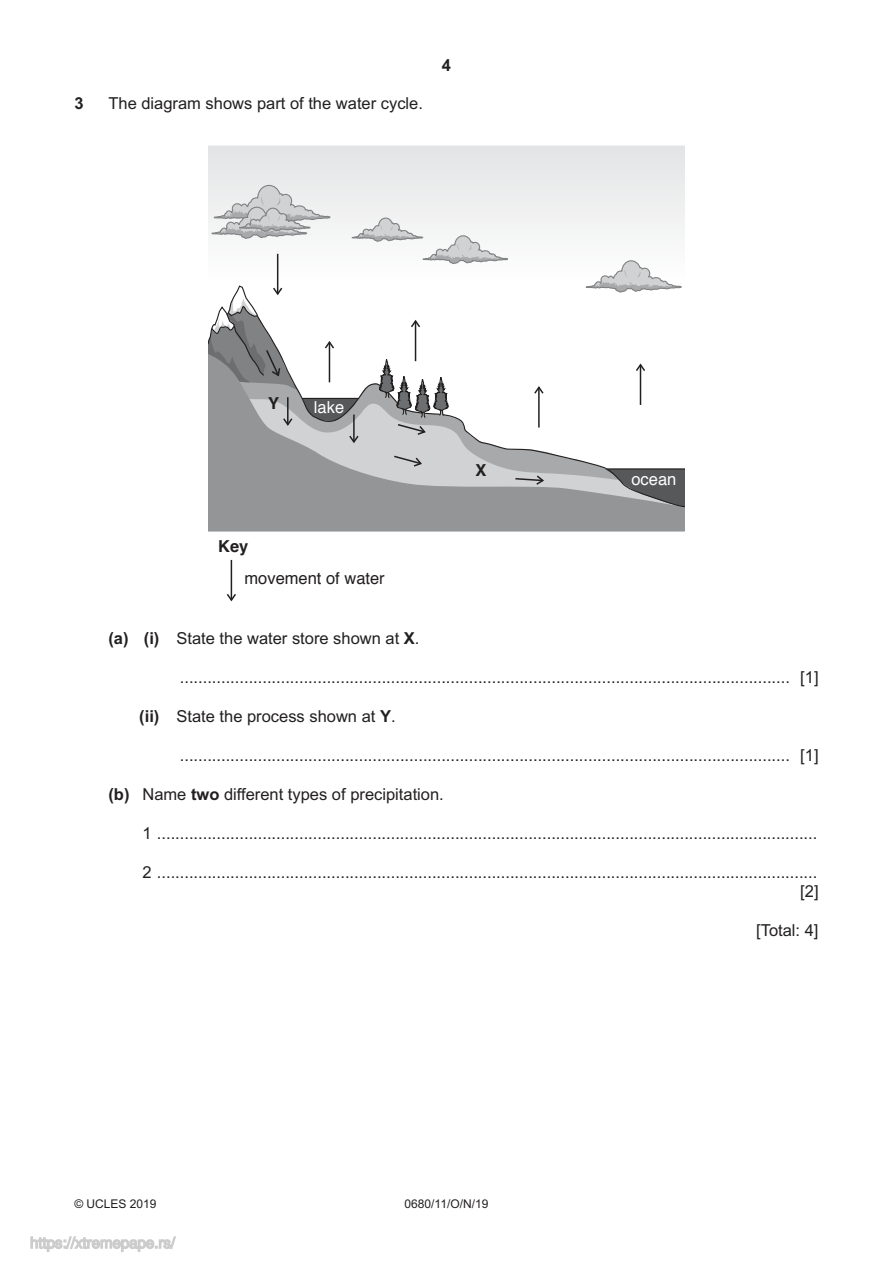
<style>
.page{position:relative;width:893px;height:1263px;background:#fff}
.page>*{position:absolute;margin:0;border:0;box-sizing:border-box;transform-origin:0 0}
.t1{font:16.5px/19.5px "Arial";color:#221f1f;text-align:right}
.t2{font:16.5px "Helvetica";color:#221f1f}
.t3{font:16.5px "Helvetica";color:#fff}
.t4{font:700 16.5px "Helvetica";color:#221f1f}
.t5{font:700 16.5px "Arial";color:#221f1f}
.t6{font:12px "Arial";color:#221f1f}
.s1{font-weight:700}
</style>
<div class="page">
<div style="left:208px;top:510px;width:477px;height:21px;background:#939597"></div>
<hr style="left:231px;top:560px;width:1px;height:40px;background:#221f1f">
<svg style="left:226px;top:592px;width:10px;height:10px"></svg>
<svg style="left:208px;top:184px;width:477px;height:326px"></svg>
<svg style="left:30px;top:1236px;width:146px;height:16px"></svg>
<p class="t5" style="left:74px;top:97px;width:11px">3</p>
<p class="t1" style="left:108px;top:95px;width:316px">The diagram shows part of the water cycle.</p>
<p class="t5" style="left:442px;top:59px;width:11px">4</p>
<p class="t4" style="left:268px;top:397px;width:13px">Y</p>
<p class="t3" style="left:314px;top:398px;width:32px">lake</p>
<p class="t4" style="left:218px;top:540px;width:32px">Key</p>
<p class="t2" style="left:244px;top:568px;width:142px">movement of water</p>
<p class="t4" style="left:475px;top:464px;width:13px">X</p>
<p class="t3" style="left:631px;top:470px;width:46px">ocean</p>
<p class="t1" style="left:108px;top:629px;width:313px"><span class="s1">(a) (i)</span> State the water store shown at <span class="s1">X</span>.</p>
<p class="t1" style="left:180px;top:668px;width:640px">..................................................................................................................................... [1]</p>
<p class="t1" style="left:139px;top:707px;width:258px"><span class="s1">(ii)</span> State the process shown at <span class="s1">Y</span>.</p>
<p class="t1" style="left:180px;top:747px;width:640px">..................................................................................................................................... [1]</p>
<p class="t1" style="left:108px;top:786px;width:337px"><span class="s1">(b)</span> Name <span class="s1">two</span> different types of precipitation.</p>
<p class="t1" style="left:142px;top:825px;width:676px">1 ................................................................................................................................................</p>
<p class="t1" style="left:142px;top:864px;width:678px">2 ................................................................................................................................................ [2]</p>
<p class="t1" style="left:756px;top:922px;width:64px">[Total: 4]</p>
<p class="t6" style="left:74px;top:1196px;width:84px">© UCLES 2019</p>
<p class="t6" style="left:405px;top:1196px;width:85px">0680/11/O/N/19</p>
</div>
